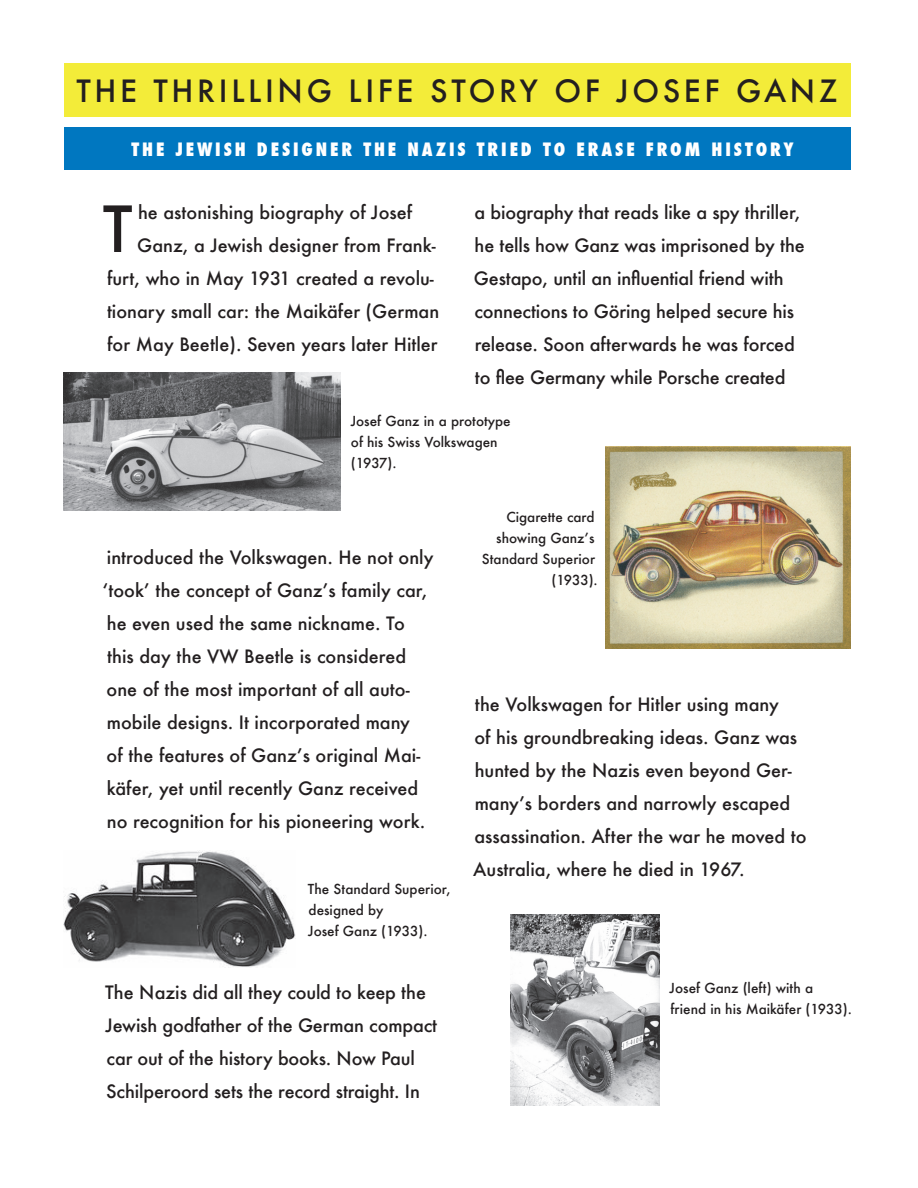
<style>
.page{position:relative;width:918px;height:1188px;background:#fff}
.page>*{position:absolute;margin:0;border:0;box-sizing:border-box;transform-origin:0 0}
.t1{font:500 61.8px "Futura";color:#231f20}
.t2{font:500 30px "Futura";letter-spacing:.12em;color:#231f20}
.t3{font:500 18px/33px "Futura";color:#231f20}
.t4{font:800 condensed 18px "Futura";letter-spacing:.16em;color:#fff}
.t5{font:500 13.5px/21px "Futura";color:#231f20}
</style>
<div class="page">
<img style="left:64px;top:372px;width:276px;height:138px">
<img style="left:606px;top:446px;width:244px;height:202px">
<img style="left:64px;top:850px;width:232px;height:117px">
<div style="left:64px;top:64px;width:786px;height:53px;background:#f3ec39"></div>
<div style="left:64px;top:128px;width:786px;height:42px;background:#0077c0"></div>
<img style="left:510px;top:914px;width:150px;height:192px">
<h2 class="t2" style="left:77px;top:70px;width:763px">THE THRILLING LIFE STORY OF JOSEF GANZ</h2>
<p class="t4" style="left:132px;top:137px;width:664px">THE JEWISH DESIGNER THE NAZIS TRIED TO ERASE FROM HISTORY</p>
<h1 class="t1" style="left:103px;top:187px;width:31px">T</h1>
<p class="t3" style="left:138px;top:196px;width:276px">he astonishing biography of Josef</p>
<p class="t3" style="left:137px;top:229px;width:300px">Ganz, a Jewish designer from Frank-</p>
<p class="t3" style="left:107px;top:262px;width:328px">furt, who in May 1931 created a revolu-</p>
<p class="t3" style="left:107px;top:295px;width:334px">tionary small car: the Maikäfer (German</p>
<p class="t3" style="left:107px;top:328px;width:332px">for May Beetle). Seven years later Hitler</p>
<p class="t3" style="left:474px;top:195px;width:332px">a biography that reads like a spy thriller, he tells how Ganz was imprisoned by the Gestapo, until an influential friend with connections to Göring helped secure his release. Soon afterwards he was forced to flee Germany while Porsche created</p>
<p class="t5" style="left:351px;top:410px;width:162px">Josef Ganz in a prototype of his Swiss Volkswagen (1937).</p>
<p class="t3" style="left:102px;top:541px;width:333px">introduced the Volkswagen. He not only ‘took’ the concept of Ganz’s family car, he even used the same nickname. To<br>this day the VW Beetle is considered one of the most important of all auto&shy;mobile designs. It incorporated many<br>of the features of Ganz’s original Mai&shy;käfer, yet until recently Ganz received no recognition for his pioneering work.</p>
<p class="t5" style="left:308px;top:878px;width:144px">The Standard Superior, designed by<br>Josef Ganz (1933).</p>
<p class="t3" style="left:105px;top:976px;width:333px">The Nazis did all they could to keep the Jewish godfather of the German compact car out of the history books. Now Paul Schilperoord sets the record straight. In</p>
<p class="t5" style="left:482px;top:506px;width:118px;text-align:right">Cigarette card showing Ganz’s<br>Standard Superior (1933).</p>
<p class="t3" style="left:473px;top:687px;width:335px">the Volkswagen for Hitler using many<br>of his groundbreaking ideas. Ganz was hunted by the Nazis even beyond Ger&shy;many’s borders and narrowly escaped assassination. After the war he moved to Australia, where he died in 1967.</p>
<p class="t5" style="left:670px;top:977px;width:184px">Josef Ganz (left) with a friend in his Maikäfer (1933).</p>
</div>
